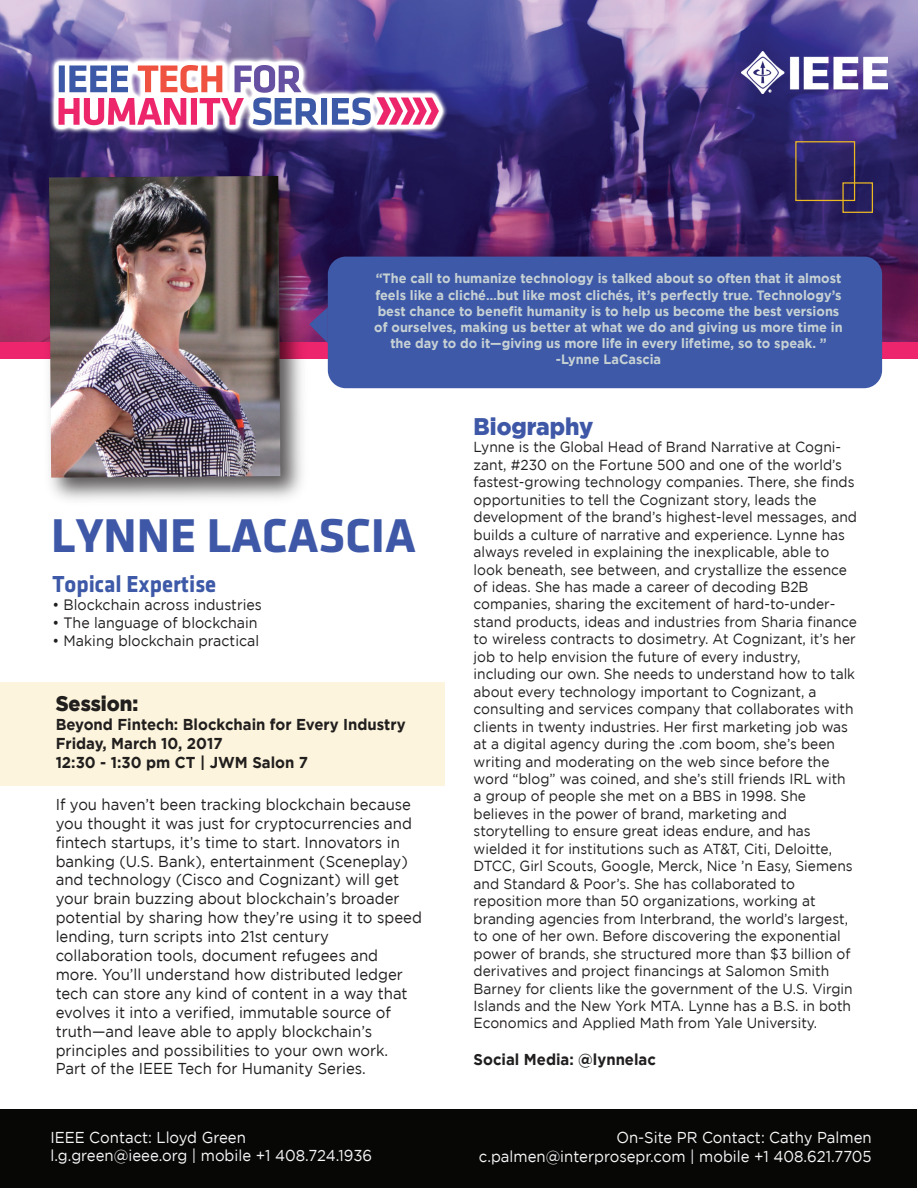
<style>
.page{position:relative;width:918px;height:1188px;background:#fff}
.page>*{position:absolute;margin:0;border:0;box-sizing:border-box;transform-origin:0 0}
.t1{font:49.2px "Klavika Bold Bold OSF";color:#3e58a7}
.t2{font:24px "Klavika Bold Bold OSF";color:#3d59a7;scale:.95 1}
.t3{font:900 24px "Gotham";color:#3e58a7;scale:.95 1}
.t4{font:900 21px "Gotham";color:#211e1e;scale:.95 1}
.t5{font:15.75px/18.9px "Gotham";color:#211e1e;scale:.95 1}
.t6{font:15.75px/18.9px "Gotham";color:#f7f7f8;scale:.95 1}
.t7{font:700 15.75px/18.9px "Gotham";color:#211e1e;scale:.95 1}
.t8{font:15px "Gotham";color:#211e1e;scale:.95 1}
.t9{font:14.55px/17.4px "Gotham";color:#211e1e;scale:.95 1}
.t10{font:700 13.5px/16.2px "Gotham";color:#c7d1d4;text-align:center;scale:.95 1}
</style>
<div class="page">
<img style="left:0;top:0;width:918px;height:342px">
<div style="left:0;top:682px;width:445px;height:104px;background:#fcf4dc"></div>
<div style="left:0;top:1109px;width:917px;height:79px;background:#070806"></div>
<div style="left:0;top:342px;width:918px;height:17px;background:#ed256c"></div>
<img style="left:839px;top:51px;width:48px;height:42px">
<img style="left:40px;top:26px;width:419px;height:22px">
<div style="left:328px;top:257px;width:554px;height:131px;background:#3d59a7;border-radius:18px"></div>
<div style="left:795px;top:141px;width:60px;height:60px;border:1px solid #edb923"></div>
<div style="left:842px;top:182px;width:31px;height:31px;border:1px solid #edb923"></div>
<img style="left:0;top:48px;width:839px;height:452px">
<img style="left:49px;top:176px;width:231px;height:302px">
<p class="t10" style="left:374px;top:270px;width:495px">“The call to humanize technology is talked about so often that it almost feels like a cliché…but like most clichés, it’s perfectly true. Technology’s best chance to benefit humanity is to help us become the best versions of ourselves, making us better at what we do and giving us more time in the day to do it—giving us more life in every lifetime, so to speak. ” -Lynne LaCascia</p>
<h1 class="t1" style="left:51px;top:509px;width:366px">LYNNE LACASCIA</h1>
<h2 class="t2" style="left:53px;top:571px;width:174px">Topical Expertise</h2>
<p class="t8" style="left:53px;top:597px;width:222px">• Blockchain across industries</p>
<p class="t8" style="left:53px;top:615px;width:217px">• The language of blockchain</p>
<p class="t8" style="left:53px;top:633px;width:219px">• Making blockchain practical</p>
<h3 class="t4" style="left:56px;top:691px;width:89px">Session:</h3>
<p class="t7" style="left:56px;top:714px;width:370px">Beyond Fintech: Blockchain for Every Industry<br>Friday, March 10, 2017<br>12:30 - 1:30 pm CT | JWM Salon 7</p>
<p class="t5" style="left:56px;top:795px;width:387px">If you haven’t been tracking blockchain because you thought it was just for cryptocurrencies and fintech startups, it’s time to start. Innovators in banking (U.S. Bank), entertainment (Sceneplay) and technology (Cisco and Cognizant) will get your brain buzzing about blockchain’s broader potential by sharing how they’re using it to speed lending, turn scripts into 21st century collaboration tools, document refugees and more. You’ll understand how distributed ledger tech can store any kind of content in a way that evolves it into a verified, immutable source of truth—and leave able to apply blockchain’s principles and possibilities to your own work.<br>Part of the IEEE Tech for Humanity Series.</p>
<h2 class="t3" style="left:474px;top:412px;width:128px">Biography</h2>
<p class="t9" style="left:474px;top:438px;width:405px">Lynne is the Global Head of Brand Narrative at Cogni&shy;zant, #230 on the Fortune 500 and one of the world’s fastest-growing technology companies. There, she finds opportunities to tell the Cognizant story, leads the development of the brand’s highest-level messages, and builds a culture of narrative and experience. Lynne has always reveled in explaining the inexplicable, able to look beneath, see between, and crystallize the essence of ideas. She has made a career of decoding B2B companies, sharing the excitement of hard-to-under&shy;stand products, ideas and industries from Sharia finance to wireless contracts to dosimetry. At Cognizant, it’s her job to help envision the future of every industry, including our own. She needs to understand how to talk about every technology important to Cognizant, a consulting and services company that collaborates with clients in twenty industries. Her first marketing job was at a digital agency during the .com boom, she’s been writing and moderating on the web since before the word “blog” was coined, and she’s still friends IRL with a group of people she met on a BBS in 1998. She believes in the power of brand, marketing and storytelling to ensure great ideas endure, and has wielded it for institutions such as AT&amp;T, Citi, Deloitte, DTCC, Girl Scouts, Google, Merck, Nice ’n Easy, Siemens and Standard &amp; Poor’s. She has collaborated to reposition more than 50 organizations, working at branding agencies from Interbrand, the world’s largest, to one of her own. Before discovering the exponential power of brands, she structured more than $3 billion of derivatives and project financings at Salomon Smith Barney for clients like the government of the U.S. Virgin Islands and the New York MTA. Lynne has a B.S. in both Economics and Applied Math from Yale University.</p>
<p class="t7" style="left:474px;top:1049px;width:193px">Social Media: @lynnelac</p>
<p class="t6" style="left:51px;top:1127px;width:340px">IEEE Contact: Lloyd Green l.g.green@ieee.org | mobile +1 408.724.1936</p>
<p class="t6" style="left:479px;top:1128px;width:415px;text-align:right">On-Site PR Contact: Cathy Palmen c.palmen@interprosepr.com | mobile +1 408.621.7705</p>
</div>
